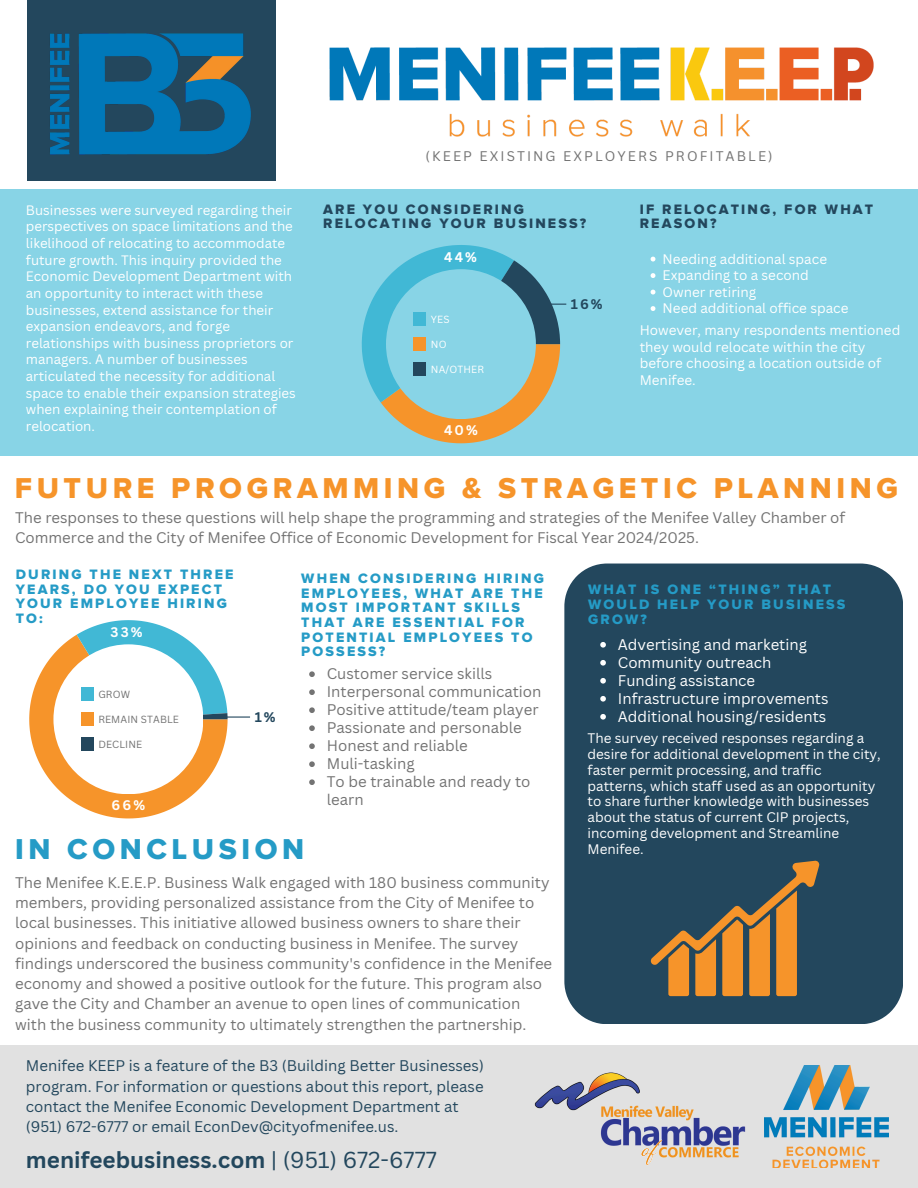
<style>
.page{position:relative;width:918px;height:1188px;background:#fff}
.page>*{position:absolute;margin:0;border:0;box-sizing:border-box;transform-origin:0 0}
.t1{font:29.85px "Proxima Nova Extrabld";letter-spacing:.155em;color:#f6942a}
.t2{font:29.85px "Proxima Nova Extrabld";letter-spacing:.155em;color:#259bc6}
.t3{font:700 22.5px "Canva Sans";color:#23475d}
.t4{font:15px/20.2px "Canva Sans";color:#737373}
.t5{font:15px/20.2px "Canva Sans";color:#23475d}
.t6{font:15px "Canva Sans";color:#fff}
.t7{font:14.1px/14.7px "Proxima Nova Extrabld";letter-spacing:.155em;color:#259bc6}
.t8{font:14.1px/14.7px "Proxima Nova Extrabld";letter-spacing:.155em;color:#23475d}
.t9{font:13.65px "Canva Sans";letter-spacing:.155em;color:#737373}
.t10{font:700 13.65px "Canva Sans";letter-spacing:.155em;color:#fff}
.t11{font:700 13.65px "Canva Sans";color:#23475d}
.t12{font:13.5px/15.8px "Canva Sans";color:#fff}
.t13{font:13.35px/16.6px "Canva Sans";color:#fff}
.t14{font:10.05px "Canva Sans";letter-spacing:.01em;color:#737373}
.t15{font:10.05px "Canva Sans";letter-spacing:.01em;color:#fff}
.s1{font-weight:400}
</style>
<div class="page">
<img style="left:329px;top:47px;width:545px;height:90px">
<div style="left:27px;top:0;width:249px;height:181px;background:#23475d"></div>
<img style="left:50px;top:33px;width:201px;height:122px">
<div style="left:0;top:1045px;width:918px;height:143px;background:#e1e1e1"></div>
<img style="left:764px;top:1065px;width:125px;height:103px">
<img style="left:534px;top:1072px;width:212px;height:93px">
<div style="left:0;top:189px;width:918px;height:267px;background:#88d4e6"></div>
<svg style="left:362px;top:245px;width:204px;height:198px"></svg>
<svg style="left:29px;top:620px;width:199px;height:198px"></svg>
<div style="left:53px;top:644px;width:150px;height:150px;background:#fff;border-radius:50%"></div>
<div style="left:81px;top:687px;width:12px;height:14px;background:#41b8d5"></div>
<div style="left:81px;top:713px;width:12px;height:13px;background:#f6942a"></div>
<div style="left:81px;top:737px;width:12px;height:14px;background:#23475d"></div>
<hr style="left:222px;top:716px;width:28px;height:2px;background:#23475d">
<div style="left:564px;top:564px;width:339px;height:460px;background:#23475d"></div>
<svg style="left:650px;top:860px;width:170px;height:136px;background:#736449"></svg>
<svg style="left:309px;top:671px;width:6px;height:6px"></svg>
<svg style="left:309px;top:689px;width:6px;height:6px"></svg>
<svg style="left:309px;top:707px;width:6px;height:6px"></svg>
<svg style="left:309px;top:725px;width:6px;height:6px"></svg>
<svg style="left:309px;top:743px;width:6px;height:6px"></svg>
<svg style="left:309px;top:761px;width:6px;height:6px"></svg>
<svg style="left:309px;top:779px;width:6px;height:6px"></svg>
<svg style="left:600px;top:642px;width:6px;height:6px"></svg>
<svg style="left:600px;top:660px;width:6px;height:6px"></svg>
<svg style="left:600px;top:678px;width:6px;height:6px"></svg>
<svg style="left:600px;top:696px;width:6px;height:6px"></svg>
<svg style="left:600px;top:714px;width:6px;height:6px"></svg>
<svg style="left:651px;top:257px;width:4px;height:5px"></svg>
<svg style="left:651px;top:273px;width:4px;height:5px"></svg>
<svg style="left:651px;top:290px;width:4px;height:5px"></svg>
<svg style="left:651px;top:306px;width:4px;height:5px"></svg>
<p class="t13" style="left:26px;top:201px;width:271px">Businesses were surveyed regarding their perspectives on space limitations and the likelihood of relocating to accommodate future growth. This inquiry provided the Economic Development Department with an opportunity to interact with these businesses, extend assistance for their expansion endeavors, and forge relationships with business proprietors or managers. A number of businesses articulated the necessity for additional space to enable their expansion strategies when explaining their contemplation of relocation.</p>
<h5 class="t9" style="left:426px;top:146px;width:349px">(KEEP EXISTING EXPLOYERS PROFITABLE)</h5>
<p class="t8" style="left:323px;top:202px;width:265px">ARE YOU CONSIDERING<br>RELOCATING YOUR BUSINESS?</p>
<p class="t10" style="left:444px;top:248px;width:34px">44%</p>
<h1 class="t15" style="left:431px;top:312px;width:20px">YES</h1>
<h6 class="t15" style="left:431px;top:337px;width:17px">NO</h6>
<h3 class="t15" style="left:431px;top:362px;width:55px">NA/OTHER</h3>
<p class="t10" style="left:444px;top:421px;width:35px">40%</p>
<p class="t11" style="left:571px;top:294px;width:33px">16%</p>
<p class="t8" style="left:640px;top:202px;width:235px">IF RELOCATING, FOR WHAT<br>REASON?</p>
<p class="t12" style="left:663px;top:251px;width:166px">Needing additional space</p>
<p class="t12" style="left:663px;top:267px;width:148px">Expanding to a second</p>
<p class="t12" style="left:663px;top:284px;width:95px">Owner retiring</p>
<p class="t12" style="left:663px;top:300px;width:187px">Need additional office space</p>
<h6 class="t12" style="left:640px;top:322px;width:262px;line-height:16.5px">However, many respondents mentioned they would relocate within the city before choosing a location outside of<br>Menifee.</h6>
<p class="t1" style="left:15px;top:470px;width:885px">FUTURE PROGRAMMING &amp; STRAGETIC PLANNING</p>
<p class="t4" style="left:15px;top:507px;width:832px">The responses to these questions will help shape the programming and strategies of the Menifee Valley Chamber of<br>Commerce and the City of Menifee Office of Economic Development for Fiscal Year 2024/2025.</p>
<h3 class="t7" style="left:16px;top:567px;width:219px">DURING THE NEXT THREE<br>YEARS, DO YOU EXPECT<br>YOUR EMPLOYEE HIRING<br>TO:</h3>
<p class="t7" style="left:301px;top:571px;width:244px">WHEN CONSIDERING HIRING<br>EMPLOYEES, WHAT ARE THE<br>MOST IMPORTANT SKILLS<br>THAT ARE ESSENTIAL FOR<br>POTENTIAL EMPLOYEES TO<br>POSSESS?</p>
<p class="t4" style="left:327px;top:663px;width:167px">Customer service skills</p>
<p class="t4" style="left:327px;top:681px;width:216px">Interpersonal communication</p>
<p class="t4" style="left:327px;top:699px;width:213px">Positive attitude/team player</p>
<h1 class="t4" style="left:327px;top:717px;width:196px">Passionate and personable</h1>
<h6 class="t4" style="left:327px;top:735px;width:142px">Honest and reliable</h6>
<h3 class="t4" style="left:327px;top:753px;width:89px">Muli-tasking</h3>
<h5 class="t4" style="left:327px;top:772px;width:205px;line-height:18px">To be trainable and ready to learn</h5>
<h6 class="t10" style="left:111px;top:623px;width:33px">33%</h6>
<h5 class="t14" style="left:98px;top:687px;width:33px">GROW</h5>
<p class="t14" style="left:98px;top:712px;width:82px">REMAIN STABLE</p>
<p class="t14" style="left:98px;top:738px;width:45px">DECLINE</p>
<p class="t11" style="left:255px;top:707px;width:22px">1%</p>
<p class="t10" style="left:112px;top:795px;width:35px">66%</p>
<h2 class="t2" style="left:15px;top:832px;width:291px">IN CONCLUSION</h2>
<p class="t4" style="left:15px;top:872px;width:539px">The Menifee K.E.E.P. Business Walk engaged with 180 business community members, providing personalized assistance from the City of Menifee to local businesses. This initiative allowed business owners to share their opinions and feedback on conducting business in Menifee. The survey findings underscored the business community's confidence in the Menifee economy and showed a positive outlook for the future. This program also gave the City and Chamber an avenue to open lines of communication with the business community to ultimately strengthen the partnership.</p>
<h5 class="t5" style="left:26px;top:1056px;width:460px">Menifee KEEP is a feature of the B3 (Building Better Businesses) program. For information or questions about this report, please contact the Menifee Economic Development Department at (951) 672-6777 or email EconDev@cityofmenifee.us.</h5>
<h3 class="t3" style="left:26px;top:1144px;width:412px">menifeebusiness.com <span class="s1">| (951) 672-6777</span></h3>
<p class="t7" style="left:588px;top:583px;width:259px">WHAT IS ONE “THING” THAT<br>WOULD HELP YOUR BUSINESS<br>GROW?</p>
<p class="t6" style="left:618px;top:634px;width:191px">Advertising and marketing</p>
<p class="t6" style="left:618px;top:652px;width:155px">Community outreach</p>
<h5 class="t6" style="left:618px;top:670px;width:139px">Funding assistance</h5>
<h5 class="t6" style="left:618px;top:688px;width:212px">Infrastructure improvements</h5>
<h3 class="t6" style="left:618px;top:706px;width:210px">Additional housing/residents</h3>
<p class="t12" style="left:588px;top:730px;width:295px">The survey received responses regarding a desire for additional development in the city, faster permit processing, and traffic patterns, which staff used as an opportunity to share further knowledge with businesses about the status of current CIP projects, incoming development and Streamline Menifee.</p>
</div>
